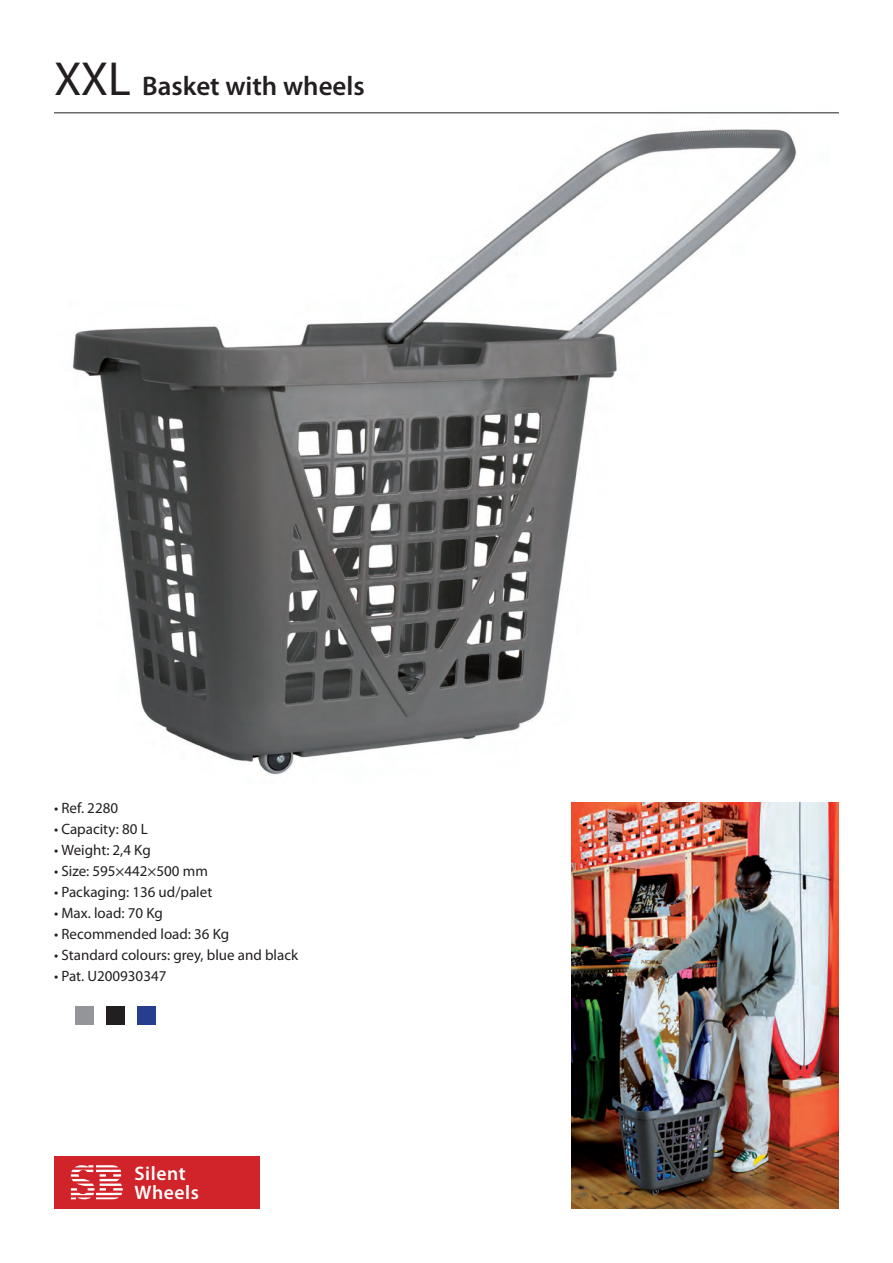
<style>
.page{position:relative;width:893px;height:1263px;background:#fff}
.page>*{position:absolute;margin:0;border:0;box-sizing:border-box;transform-origin:0 0}
.t1{font:600 27px "Myriad Pro";color:#231f20}
.t2{font:600 19.65px "Myriad Pro";letter-spacing:.03em;color:#fff}
.t3{font:15px "Myriad Pro";color:#231f20}
.s1{font-weight:400;font-size:48px}
</style>
<div class="page">
<img style="left:54px;top:113px;width:785px;height:662px">
<img style="left:571px;top:802px;width:268px;height:407px">
<div style="left:75px;top:1006px;width:19px;height:19px;background:#939598"></div>
<hr style="left:54px;top:112px;width:785px;height:1px;background:#231f20">
<div style="left:54px;top:1156px;width:206px;height:53px;background:#d1232a"></div>
<svg style="left:71px;top:1165px;width:52px;height:34px"></svg>
<div style="left:106px;top:1006px;width:19px;height:19px;background:#231f20"></div>
<div style="left:137px;top:1006px;width:19px;height:19px;background:#253f8e"></div>
<p class="t1" style="left:54px;top:68px;width:312px"><span class="s1">XXL</span> Basket with wheels</p>
<p class="t3" style="left:54px;top:798px;width:66px">• Ref. 2280</p>
<p class="t3" style="left:54px;top:819px;width:95px">• Capacity: 80 L</p>
<p class="t3" style="left:54px;top:840px;width:98px">• Weight: 2,4 Kg</p>
<p class="t3" style="left:54px;top:861px;width:155px">• Size: 595×442×500 mm</p>
<p class="t3" style="left:54px;top:882px;width:160px">• Packaging: 136 ud/palet</p>
<p class="t3" style="left:54px;top:903px;width:110px">• Max. load: 70 Kg</p>
<p class="t3" style="left:54px;top:924px;width:177px">• Recommended load: 36 Kg</p>
<p class="t3" style="left:54px;top:945px;width:246px">• Standard colours: grey, blue and black</p>
<p class="t3" style="left:54px;top:966px;width:114px">• Pat. U200930347</p>
<p class="t2" style="left:135px;top:1160px;width:53px">Silent</p>
<p class="t2" style="left:135px;top:1180px;width:66px">Wheels</p>
</div>
